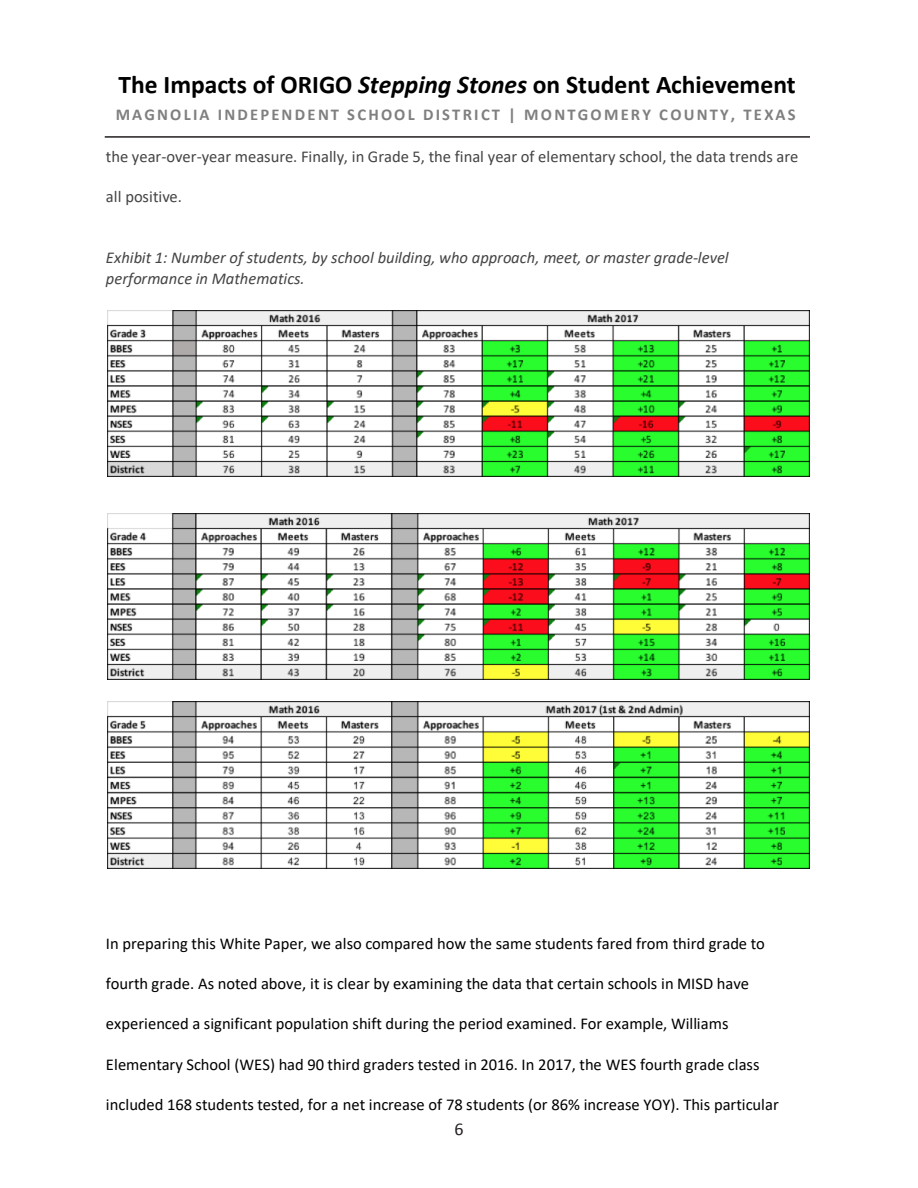
<style>
.page{position:relative;width:918px;height:1188px;background:#fff}
.page>*{position:absolute;margin:0;border:0;box-sizing:border-box;transform-origin:0 0}
.t1{font:700 25.5px "Calibri";color:#000}
.t2{font:18px "Calibri";color:#231f20}
.t3{font:16.5px "Calibri";color:#000}
.t4{font:italic 16.5px/20.1px "Calibri";color:#444}
.t5{font:16.5px "Calibri";color:#444}
.t6{font:700 16.5px "Calibri";letter-spacing:.13em;color:#7f7f7f}
.s1{font-style:italic}
</style>
<div class="page">
<img style="left:107px;top:310px;width:702px;height:167px">
<img style="left:107px;top:513px;width:702px;height:167px">
<img style="left:107px;top:702px;width:702px;height:166px">
<hr style="left:105px;top:136px;width:705px;height:2px;background:#231f20">
<h1 class="t1" style="left:119px;top:66px;width:679px">The Impacts of ORIGO <span class="s1">Stepping Stones</span> on Student Achievement</h1>
<p class="t6" style="left:116px;top:103px;width:681px">MAGNOLIA INDEPENDENT SCHOOL DISTRICT | MONTGOMERY COUNTY, TEXAS</p>
<p class="t5" style="left:106px;top:145px;width:694px">the year-over-year measure. Finally, in Grade 5, the final year of elementary school, the data trends are</p>
<p class="t5" style="left:106px;top:185px;width:78px">all positive.</p>
<p class="t4" style="left:106px;top:247px;width:624px">Exhibit 1: Number of students, by school building, who approach, meet, or master grade-level performance in Mathematics.</p>
<p class="t3" style="left:106px;top:932px;width:661px">In preparing this White Paper, we also compared how the same students fared from third grade to</p>
<p class="t3" style="left:106px;top:972px;width:645px">fourth grade. As noted above, it is clear by examining the data that certain schools in MISD have</p>
<p class="t3" style="left:106px;top:1012px;width:624px">experienced a significant population shift during the period examined. For example, Williams</p>
<p class="t3" style="left:106px;top:1053px;width:655px">Elementary School (WES) had 90 third graders tested in 2016. In 2017, the WES fourth grade class</p>
<p class="t3" style="left:106px;top:1093px;width:674px">included 168 students tested, for a net increase of 78 students (or 86% increase YOY). This particular</p>
<p class="t2" style="left:454px;top:1118px;width:11px">6</p>
</div>
